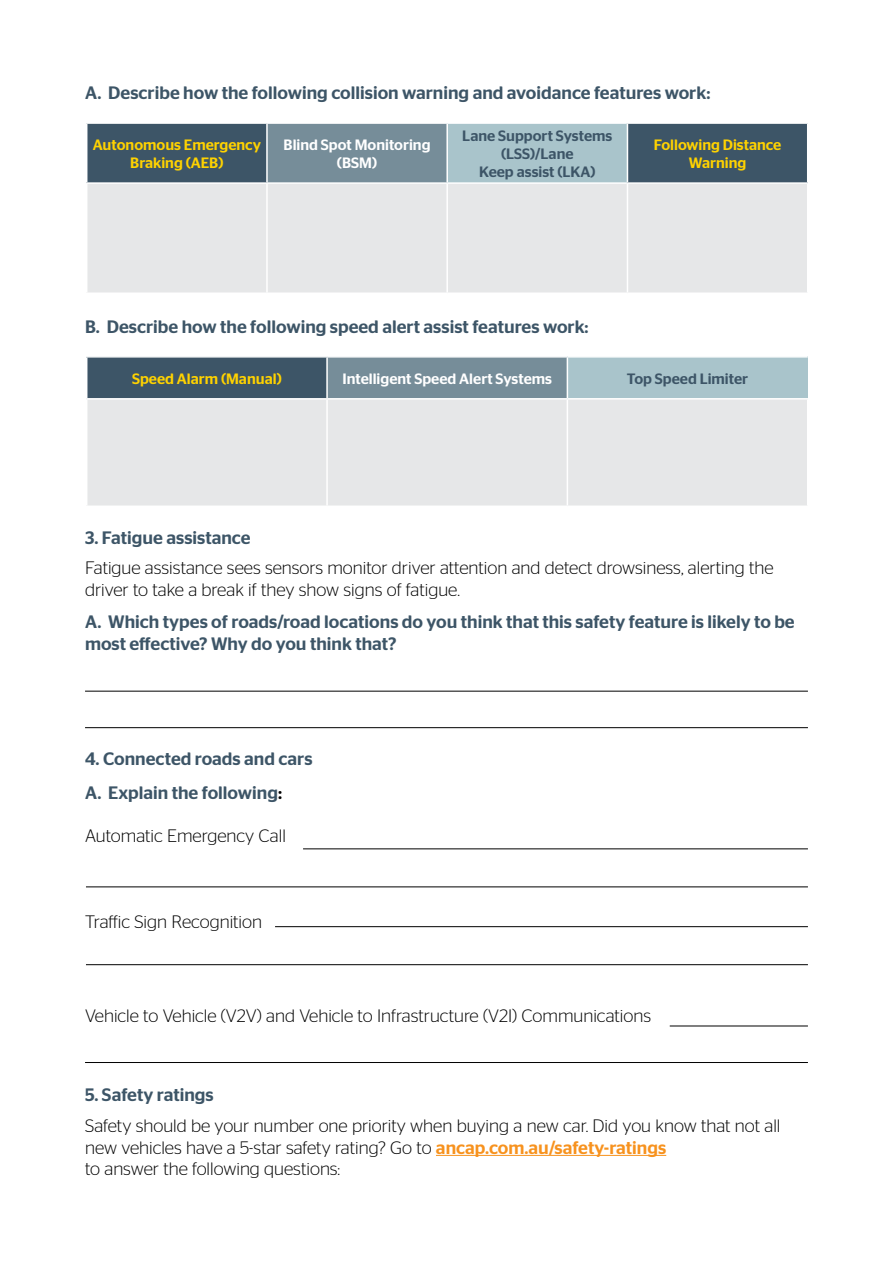
<style>
.page{position:relative;width:893px;height:1263px;background:#fff}
.page>*{position:absolute;margin:0;border:0;box-sizing:border-box;transform-origin:0 0}
.t1{font:300 18px/21.6px "Stag Sans";color:#000}
.t2{font:500 18px/21.6px "Stag Sans";color:#3d5567}
.t3{font:500 15px/18px "Stag Sans";color:#ffd200;text-align:center}
.t4{font:500 15px/18px "Stag Sans";color:#3d5567;text-align:center}
.t5{font:500 15px/18px "Stag Sans";color:#fff;text-align:center}
.s1{color:#000}
.s2{font-weight:500;color:#f7921e}
</style>
<div class="page">
<div style="left:87px;top:123px;width:180px;height:60px;background:#3d5567"></div>
<div style="left:267px;top:123px;width:180px;height:60px;background:#768d99"></div>
<div style="left:447px;top:123px;width:180px;height:60px;background:#a9c4cb"></div>
<div style="left:627px;top:123px;width:181px;height:60px;background:#3d5567"></div>
<div style="left:87px;top:183px;width:180px;height:110px;background:#e6e7e8"></div>
<div style="left:268px;top:184px;width:539px;height:108px;background:#e6e7e8"></div>
<hr style="left:86px;top:122px;width:181px;height:2px;background:#fff">
<hr style="left:86px;top:182px;width:181px;height:2px;background:#fff">
<hr style="left:86px;top:292px;width:181px;height:2px;background:#fff">
<hr style="left:267px;top:122px;width:180px;height:2px;background:#fff">
<hr style="left:266px;top:124px;width:2px;height:58px;background:#fff">
<hr style="left:447px;top:122px;width:180px;height:2px;background:#fff">
<hr style="left:446px;top:124px;width:2px;height:58px;background:#fff">
<hr style="left:267px;top:182px;width:180px;height:2px;background:#fff">
<hr style="left:266px;top:184px;width:2px;height:108px;background:#fff">
<hr style="left:447px;top:182px;width:180px;height:2px;background:#fff">
<hr style="left:446px;top:184px;width:2px;height:108px;background:#fff">
<hr style="left:627px;top:184px;width:1px;height:108px;background:#fff">
<hr style="left:627px;top:122px;width:181px;height:2px;background:#fff">
<hr style="left:627px;top:124px;width:1px;height:58px;background:#fff">
<hr style="left:807px;top:124px;width:1px;height:58px;background:#fff">
<hr style="left:627px;top:182px;width:181px;height:2px;background:#fff">
<div style="left:87px;top:357px;width:240px;height:42px;background:#3d5567"></div>
<div style="left:327px;top:357px;width:240px;height:42px;background:#768d99"></div>
<div style="left:567px;top:357px;width:241px;height:42px;background:#a9c4cb"></div>
<div style="left:87px;top:399px;width:240px;height:107px;background:#e6e7e8"></div>
<div style="left:328px;top:400px;width:479px;height:105px;background:#e6e7e8"></div>
<hr style="left:86px;top:356px;width:241px;height:2px;background:#fff">
<hr style="left:86px;top:398px;width:241px;height:2px;background:#fff">
<hr style="left:86px;top:505px;width:241px;height:2px;background:#fff">
<hr style="left:327px;top:356px;width:240px;height:2px;background:#fff">
<hr style="left:326px;top:358px;width:2px;height:40px;background:#fff">
<hr style="left:567px;top:356px;width:241px;height:2px;background:#fff">
<hr style="left:567px;top:358px;width:1px;height:40px;background:#fff">
<hr style="left:327px;top:398px;width:240px;height:2px;background:#fff">
<hr style="left:326px;top:400px;width:2px;height:105px;background:#fff">
<hr style="left:567px;top:398px;width:241px;height:2px;background:#fff">
<hr style="left:567px;top:400px;width:1px;height:105px;background:#fff">
<hr style="left:436px;top:1155px;width:230px;height:1px;background:#f7921e">
<hr style="left:85px;top:691px;width:723px;height:1px;background:#000">
<hr style="left:303px;top:848px;width:505px;height:1px;background:#000">
<hr style="left:275px;top:926px;width:533px;height:1px;background:#000">
<hr style="left:670px;top:1025px;width:138px;height:1px;background:#000">
<hr style="left:85px;top:727px;width:723px;height:1px;background:#000">
<hr style="left:86px;top:886px;width:722px;height:1px;background:#000">
<hr style="left:86px;top:964px;width:722px;height:1px;background:#000">
<hr style="left:85px;top:1062px;width:723px;height:1px;background:#000">
<p class="t2" style="left:85px;top:82px;width:627px">A. Describe how the following collision warning and avoidance features work:</p>
<p class="t3" style="left:93px;top:136px;width:170px">Autonomous Emergency<br>Braking (AEB)</p>
<p class="t5" style="left:284px;top:136px;width:148px">Blind Spot Monitoring (BSM)</p>
<p class="t4" style="left:462px;top:127px;width:152px">Lane Support Systems (LSS)/Lane<br>Keep assist (LKA)</p>
<p class="t3" style="left:654px;top:136px;width:129px">Following Distance<br>Warning</p>
<p class="t2" style="left:85px;top:316px;width:505px">B. Describe how the following speed alert assist features work:</p>
<p class="t3" style="left:132px;top:369px;width:151px">Speed Alarm (Manual)</p>
<p class="t5" style="left:342px;top:369px;width:211px">Intelligent Speed Alert Systems</p>
<p class="t4" style="left:627px;top:369px;width:123px">Top Speed Limiter</p>
<p class="t2" style="left:85px;top:527px;width:167px">3. Fatigue assistance</p>
<p class="t1" style="left:85px;top:557px;width:690px">Fatigue assistance sees sensors monitor driver attention and detect drowsiness, alerting the driver to take a break if they show signs of fatigue.</p>
<p class="t2" style="left:85px;top:611px;width:711px">A. Which types of roads/road locations do you think that this safety feature is likely to be most effective? Why do you think that?</p>
<p class="t2" style="left:85px;top:742px;width:229px;line-height:33.6px">4. Connected roads and cars<br>A. Explain the following<span class="s1">:</span></p>
<p class="t1" style="left:85px;top:824px;width:202px">Automatic Emergency Call</p>
<p class="t1" style="left:85px;top:911px;width:178px">Traffic Sign Recognition</p>
<p class="t1" style="left:85px;top:1005px;width:567px">Vehicle to Vehicle (V2V) and Vehicle to Infrastructure (V2I) Communications</p>
<p class="t2" style="left:85px;top:1084px;width:130px">5. Safety ratings</p>
<p class="t1" style="left:85px;top:1115px;width:697px">Safety should be your number one priority when buying a new car. Did you know that not all new vehicles have a 5-star safety rating? Go to <span class="s2">ancap.com.au/safety-ratings<br></span>to answer the following questions:</p>
</div>
